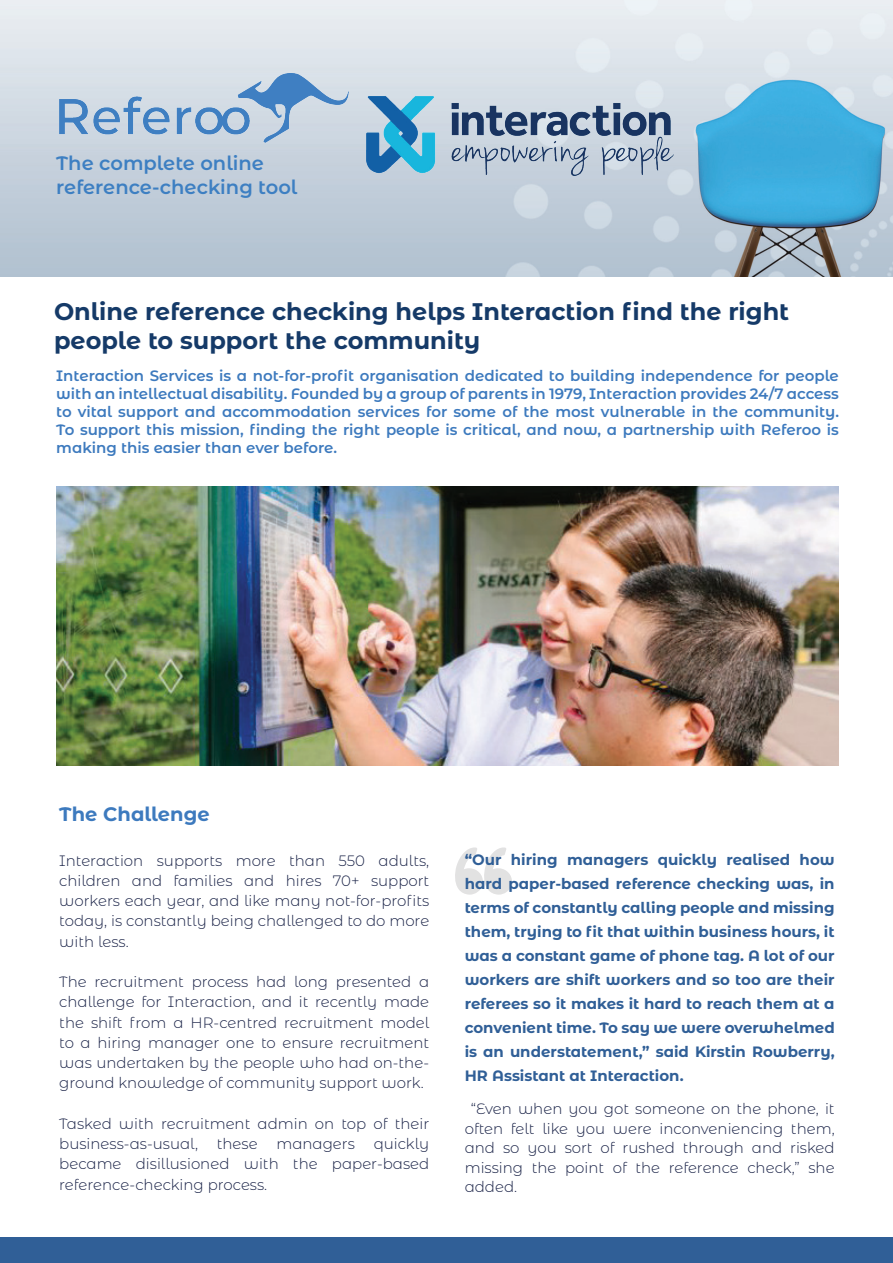
<style>
.page{position:relative;width:893px;height:1263px;background:#fff}
.page>*{position:absolute;margin:0;border:0;box-sizing:border-box;transform-origin:0 0}
.t1{font:700 24px/28.8px "Montserrat Alternates";color:#153a68}
.t2{font:600 19.5px/23.4px "Montserrat Alternates";color:#3d7fc2}
.t3{font:700 19.5px "Montserrat Alternates";color:#3d7abe}
.t4{font:300 15px/20.2px "Montserrat Alternates";color:#182146;text-align:justify}
.t5{font:600 15px/18px "Montserrat Alternates";color:#3d7abe;text-align:justify}
.t6{font:700 15px/24px "Montserrat Alternates";color:#305f97;text-align:justify}
</style>
<div class="page">
<img style="left:0;top:0;width:893px;height:276px">
<div style="left:0;top:1237px;width:893px;height:26px;background:#305f97"></div>
<img style="left:56px;top:487px;width:783px;height:278px">
<svg style="left:455px;top:847px;width:57px;height:48px"></svg>
<img style="left:59px;top:74px;width:289px;height:68px">
<img style="left:367px;top:97px;width:306px;height:78px">
<h2 class="t2" style="left:56px;top:151px;width:243px">The complete online reference-checking tool</h2>
<h1 class="t1" style="left:54px;top:296px;width:737px">Online reference checking helps Interaction find the right people to support the community</h1>
<p class="t5" style="left:56px;top:366px;width:784px">Interaction Services is a not-for-profit organisation dedicated to building independence for people with an intellectual disability. Founded by a group of parents in 1979, Interaction provides 24/7 access to vital support and accommodation services for some of the most vulnerable in the community.<br>To support this mission, finding the right people is critical, and now, a partnership with Referoo is making this easier than ever before.</p>
<h2 class="t3" style="left:59px;top:800px;width:152px">The Challenge</h2>
<p class="t4" style="left:59px;top:850px;width:371px">Interaction supports more than 550 adults, children and families and hires 70+ support workers each year, and like many not-for-profits today, is constantly being challenged to do more with less.</p>
<p class="t4" style="left:59px;top:971px;width:371px">The recruitment process had long presented a challenge for Interaction, and it recently made the shift from a HR-centred recruitment model to a hiring manager one to ensure recruitment was undertaken by the people who had on-the&shy;ground knowledge of community support work.</p>
<p class="t4" style="left:59px;top:1113px;width:371px">Tasked with recruitment admin on top of their business-as-usual, these managers quickly became disillusioned with the paper-based reference-checking process.</p>
<p class="t6" style="left:465px;top:847px;width:371px">“Our hiring managers quickly realised how hard paper-based reference checking was, in terms of constantly calling people and missing them, trying to fit that within business hours, it was a constant game of phone tag. A lot of our workers are shift workers and so too are their referees so it makes it hard to reach them at a convenient time. To say we were overwhelmed is an understatement,” said Kirstin Rowberry, HR Assistant at Interaction.</p>
<p class="t4" style="left:465px;top:1099px;width:371px;line-height:19.5px;text-indent:6px">“Even when you got someone on the phone, it often felt like you were inconveniencing them, and so you sort of rushed through and risked missing the point of the reference check,” she added.</p>
</div>
